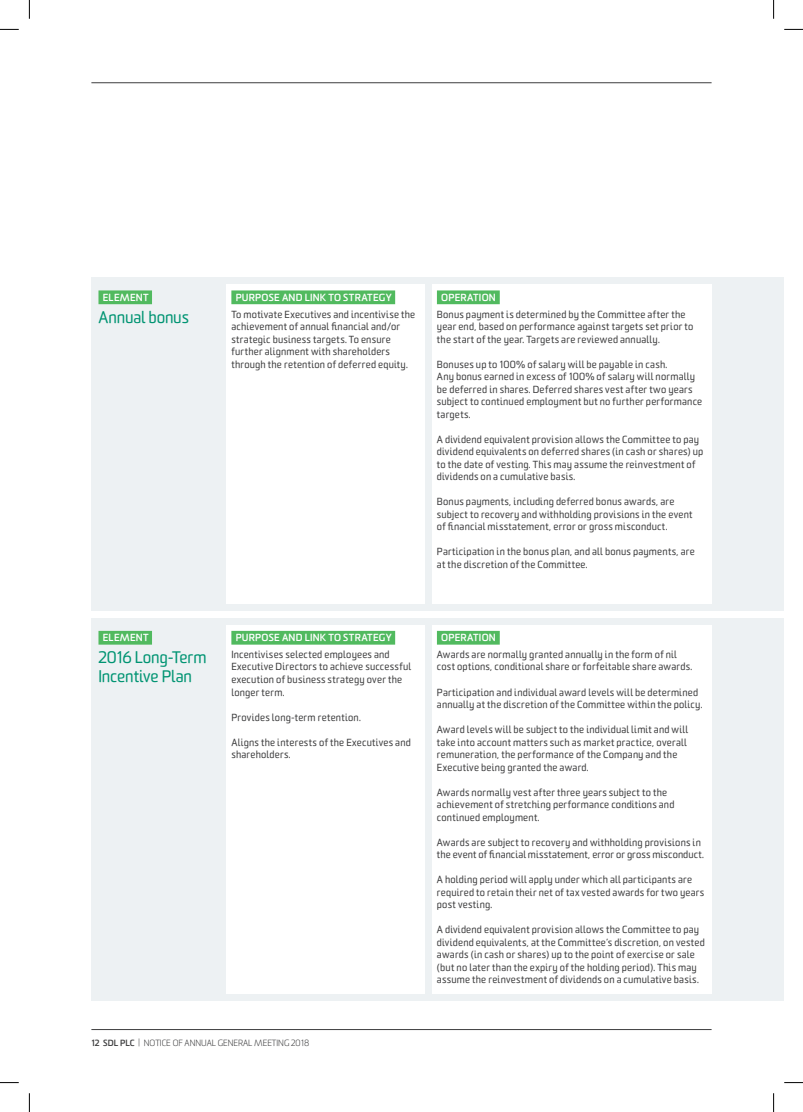
<style>
.page{position:relative;width:803px;height:1112px;background:#fff}
.page>*{position:absolute;margin:0;border:0;box-sizing:border-box;transform-origin:0 0}
.t1{font:16.25px/18.8px "Sommet Rounded";letter-spacing:-.01em;color:#009472}
.t2{font:10px/12.5px "Sommet Rounded";letter-spacing:.02em;color:#3e3e3f}
.t3{font:700 10px "Sommet Rounded";letter-spacing:.025em;color:#fff}
.t4{font:300 8.75px "Sommet Rounded";color:#3e3e3f}
.s1{color:#51ba5f}
.s2{font-weight:700;color:#fff}
.s3{font-weight:700;color:#51ba5f}
.s4{font-weight:700}
</style>
<div class="page">
<div style="left:91px;top:277px;width:693px;height:333px;background:#edf1f3"></div>
<div style="left:91px;top:618px;width:693px;height:382px;background:#edf1f3"></div>
<div style="left:226px;top:284px;width:198px;height:319px;background:#fff"></div>
<div style="left:231px;top:290px;width:164px;height:14px;background:#51ba5f"></div>
<div style="left:226px;top:625px;width:198px;height:368px;background:#fff"></div>
<div style="left:231px;top:630px;width:164px;height:14px;background:#51ba5f"></div>
<div style="left:432px;top:284px;width:279px;height:319px;background:#fff"></div>
<div style="left:437px;top:290px;width:63px;height:14px;background:#51ba5f"></div>
<div style="left:432px;top:625px;width:279px;height:368px;background:#fff"></div>
<div style="left:437px;top:630px;width:63px;height:14px;background:#51ba5f"></div>
<div style="left:98px;top:290px;width:54px;height:14px;background:#51ba5f"></div>
<div style="left:98px;top:630px;width:54px;height:14px;background:#51ba5f"></div>
<hr style="left:91px;top:1029px;width:620px;height:1px;background:#3e3e3f">
<hr style="left:91px;top:82px;width:620px;height:1px;background:#3e3e3f">
<svg style="left:0;top:29px;width:19px;height:1px"></svg>
<svg style="left:784px;top:29px;width:19px;height:1px"></svg>
<svg style="left:0;top:1082px;width:19px;height:1px"></svg>
<svg style="left:784px;top:1082px;width:19px;height:1px"></svg>
<svg style="left:29px;top:0;width:1px;height:19px"></svg>
<svg style="left:29px;top:1093px;width:1px;height:18px"></svg>
<svg style="left:773px;top:0;width:1px;height:19px"></svg>
<svg style="left:773px;top:1093px;width:1px;height:18px"></svg>
<p class="t3" style="left:103px;top:291px;width:51px">ELEMENT<span class="s1">-</span></p>
<h1 class="t1" style="left:98px;top:307px;width:92px">Annual bonus</h1>
<p class="t2" style="left:231px;top:289px;width:185px;line-height:16.5px;text-indent:4px"><span class="s2">PURPOSE AND LINK TO STRATEGY</span><span class="s3">-<br></span>To motivate Executives and incentivise the</p>
<p class="t2" style="left:231px;top:320px;width:178px">achievement of annual financial and/or strategic business targets. To ensure further alignment with shareholders through the retention of deferred equity.</p>
<p class="t2" style="left:437px;top:289px;width:250px;line-height:16.5px;text-indent:4px"><span class="s2">OPERATION</span><span class="s3">-<br></span>Bonus payment is determined by the Committee after the</p>
<p class="t2" style="left:437px;top:320px;width:258px">year end, based on performance against targets set prior to the start of the year. Targets are reviewed annually.</p>
<p class="t2" style="left:437px;top:358px;width:267px">Bonuses up to 100% of salary will be payable in cash.<br>Any bonus earned in excess of 100% of salary will normally be deferred in shares. Deferred shares vest after two years subject to continued employment but no further performance targets.</p>
<p class="t2" style="left:437px;top:433px;width:268px">A dividend equivalent provision allows the Committee to pay dividend equivalents on deferred shares (in cash or shares) up to the date of vesting. This may assume the reinvestment of dividends on a cumulative basis.</p>
<p class="t2" style="left:437px;top:495px;width:257px">Bonus payments, including deferred bonus awards, are subject to recovery and withholding provisions in the event of financial misstatement, error or gross misconduct.</p>
<p class="t2" style="left:437px;top:545px;width:259px">Participation in the bonus plan, and all bonus payments, are at the discretion of the Committee.</p>
<p class="t3" style="left:103px;top:631px;width:51px">ELEMENT<span class="s1">-</span></p>
<h1 class="t1" style="left:98px;top:647px;width:110px">2016 Long-Term<br>Incentive Plan</h1>
<p class="t2" style="left:231px;top:629px;width:165px;line-height:16.5px;text-align:center"><span class="s2">PURPOSE AND LINK TO STRATEGY</span><span class="s3">-<br></span>Incentivises selected employees and</p>
<p class="t2" style="left:231px;top:660px;width:181px">Executive Directors to achieve successful execution of business strategy over the longer term.</p>
<p class="t2" style="left:231px;top:710px;width:131px">Provides long-term retention.</p>
<p class="t2" style="left:231px;top:735px;width:181px">Aligns the interests of the Executives and shareholders.</p>
<p class="t4" style="left:91px;top:1037px;width:220px"><span class="s4">12 SDL PLC</span> | NOTICE OF ANNUAL GENERAL MEETING 2018</p>
<p class="t2" style="left:437px;top:629px;width:241px;line-height:16.5px;text-indent:4px"><span class="s2">OPERATION</span><span class="s3">-<br></span>Awards are normally granted annually in the form of nil</p>
<p class="t2" style="left:437px;top:660px;width:257px">cost options, conditional share or forfeitable share awards.</p>
<p class="t2" style="left:437px;top:685px;width:267px">Participation and individual award levels will be determined annually at the discretion of the Committee within the policy.</p>
<p class="t2" style="left:437px;top:723px;width:253px">Award levels will be subject to the individual limit and will take into account matters such as market practice, overall remuneration, the performance of the Company and the Executive being granted the award.</p>
<p class="t2" style="left:437px;top:785px;width:239px">Awards normally vest after three years subject to the achievement of stretching performance conditions and continued employment.</p>
<p class="t2" style="left:437px;top:835px;width:268px">Awards are subject to recovery and withholding provisions in the event of financial misstatement, error or gross misconduct.</p>
<p class="t2" style="left:437px;top:873px;width:269px">A holding period will apply under which all participants are required to retain their net of tax vested awards for two years post vesting.</p>
<p class="t2" style="left:437px;top:923px;width:269px">A dividend equivalent provision allows the Committee to pay dividend equivalents, at the Committee’s discretion, on vested awards (in cash or shares) up to the point of exercise or sale (but no later than the expiry of the holding period). This may assume the reinvestment of dividends on a cumulative basis.</p>
</div>
